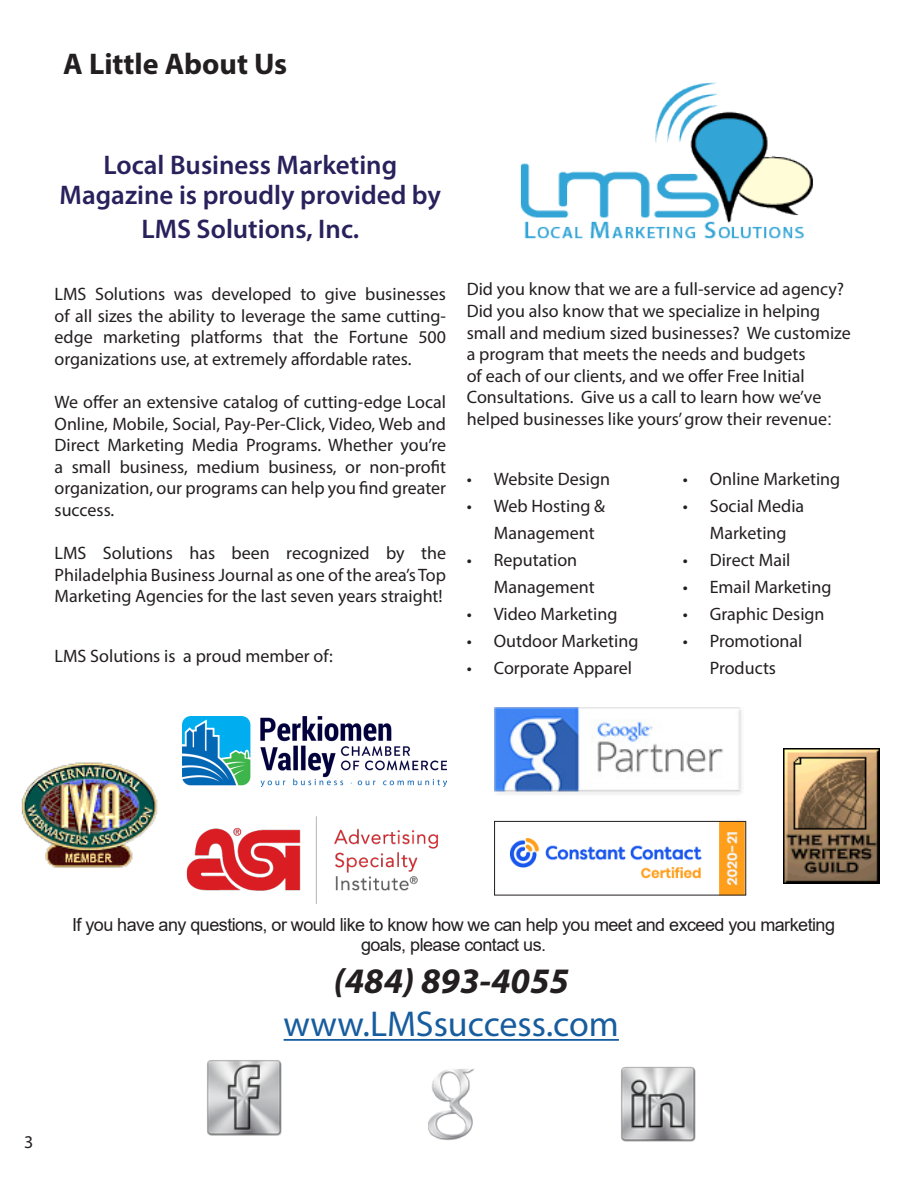
<style>
.page{position:relative;width:918px;height:1188px;background:#fff}
.page>*{position:absolute;margin:0;border:0;box-sizing:border-box;transform-origin:0 0}
.t1{font:36px "Myriad Pro";color:#175d9e}
.t2{font:italic 700 36px "Myriad Pro";color:#231f20}
.t3{font:700 30px "Myriad Pro";color:#231f20}
.t4{font:600 27px/30px "Myriad Pro";color:#29215c;text-align:center}
.t5{font:18px/21.6px "Myriad Pro";color:#231f20}
.t6{font:18px/19.8px "Arial";letter-spacing:-.03em;color:#231f20;text-align:center}
.s1{font-family:"Arial"}
</style>
<div class="page">
<img style="left:495px;top:707px;width:247px;height:87px">
<img style="left:207px;top:1060px;width:75px;height:76px">
<img style="left:428px;top:1069px;width:47px;height:72px">
<img style="left:621px;top:1066px;width:75px;height:76px">
<hr style="left:284px;top:1039px;width:335px;height:2px;background:#175d9e">
<img style="left:21px;top:762px;width:137px;height:106px">
<img style="left:783px;top:749px;width:96px;height:135px">
<img style="left:520px;top:82px;width:293px;height:157px">
<img style="left:186px;top:817px;width:252px;height:87px">
<img style="left:183px;top:717px;width:263px;height:69px">
<img style="left:510px;top:823px;width:234px;height:70px">
<div style="left:494px;top:821px;width:252px;height:74px;border:1px solid #231f20"></div>
<h2 class="t3" style="left:63px;top:53px;width:225px">A Little About Us</h2>
<h3 class="t4" style="left:60px;top:152px;width:383px">Local Business Marketing<br>Magazine is proudly provided by</h3>
<h3 class="t4" style="left:141px;top:216px;width:219px">LMS Solutions, Inc.</h3>
<p class="t5" style="left:55px;top:285px;width:393px;text-align:justify">LMS Solutions was developed to give businesses of all sizes the ability to leverage the same cutting&shy;edge marketing platforms that the Fortune 500 organizations use, at extremely affordable rates.</p>
<p class="t5" style="left:55px;top:393px;width:393px;text-align:justify">We offer an extensive catalog of cutting-edge Local Online, Mobile, Social, Pay-Per-Click, Video, Web and Direct Marketing Media Programs. Whether you’re a small business, medium business, or non-profit organization, our programs can help you find greater success.</p>
<p class="t5" style="left:55px;top:544px;width:393px;text-align:justify">LMS Solutions has been recognized by the Philadelphia Business Journal as one of the area’s Top Marketing Agencies for the last seven years straight!</p>
<p class="t5" style="left:55px;top:647px;width:280px">LMS Solutions is a proud member of:</p>
<p class="t5" style="left:467px;top:280px;width:386px">Did you know that we are a full-service ad agency?<br>Did you also know that we specialize in helping small and medium sized businesses? We customize a program that meets the needs and budgets<br>of each of our clients, and we offer Free Initial Consultations. Give us a call to learn how we’ve helped businesses like yours’ grow their revenue<span class="s1">:</span></p>
<p class="t5" style="left:467px;top:469px;width:145px">• Website Design</p>
<p class="t5" style="left:494px;top:494px;width:113px;line-height:27px;text-indent:-27px">• Web Hosting &amp;<br>Management</p>
<p class="t5" style="left:494px;top:548px;width:102px;line-height:27px;text-indent:-27px">• Reputation<br>Management</p>
<p class="t5" style="left:467px;top:604px;width:152px">• Video Marketing</p>
<p class="t5" style="left:467px;top:631px;width:173px">• Outdoor Marketing</p>
<p class="t5" style="left:467px;top:658px;width:167px">• Corporate Apparel</p>
<p class="t5" style="left:683px;top:469px;width:159px">• Online Marketing</p>
<p class="t5" style="left:683px;top:494px;width:123px;line-height:27px;text-align:center">• Social Media<br>Marketing</p>
<p class="t5" style="left:683px;top:550px;width:109px">• Direct Mail</p>
<p class="t5" style="left:683px;top:577px;width:150px">• Email Marketing</p>
<p class="t5" style="left:683px;top:604px;width:143px">• Graphic Design</p>
<p class="t5" style="left:683px;top:629px;width:121px;line-height:27px;text-align:center">• Promotional<br>Products</p>
<p class="t5" style="left:24px;top:1132px;width:11px">3</p>
<p class="t6" style="left:72px;top:917px;width:765px">If you have any questions, or would like to know how we can help you meet and exceed you marketing goals, please contact us.</p>
<h1 class="t2" style="left:333px;top:968px;width:237px">(484) 893-4055</h1>
<h1 class="t1" style="left:284px;top:1010px;width:337px">www.LMSsuccess.com</h1>
</div>
